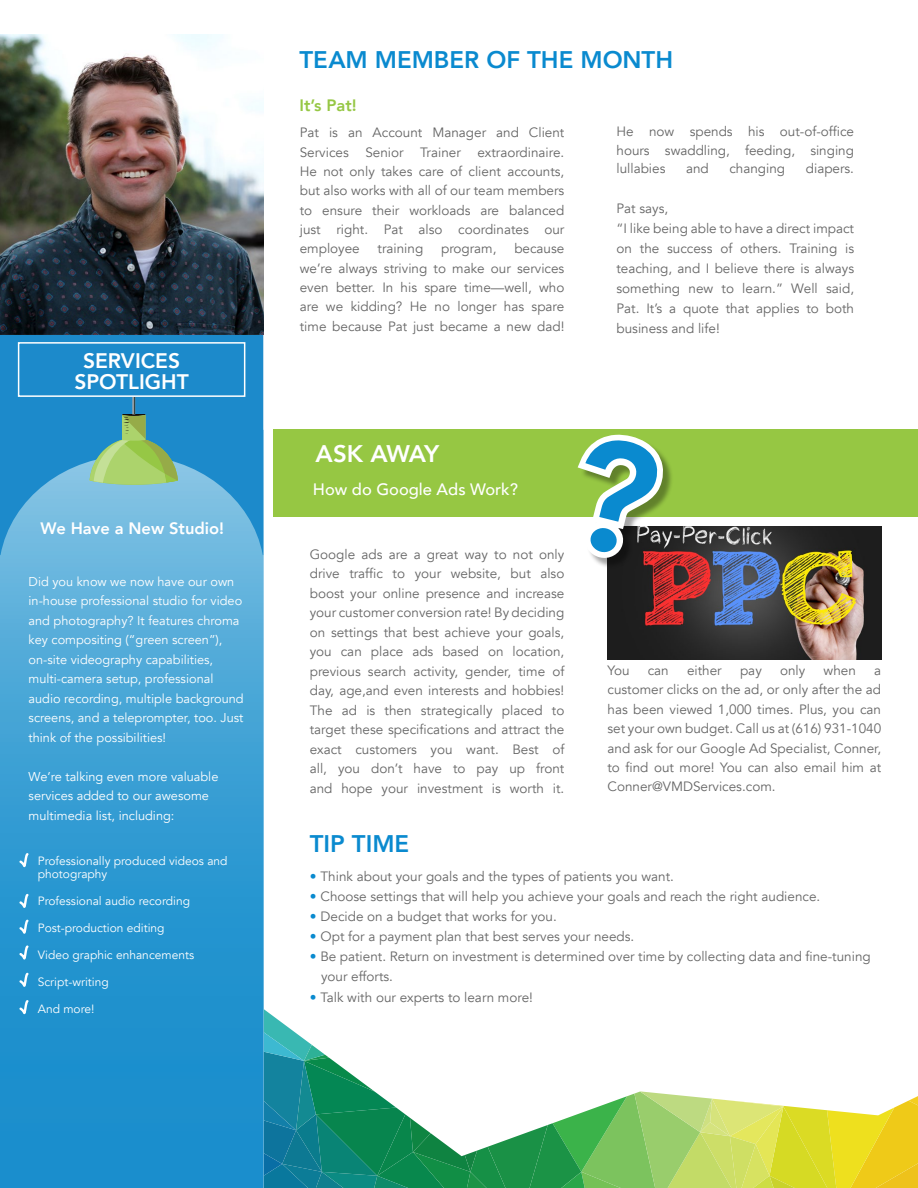
<style>
.page{position:relative;width:918px;height:1188px;background:#fff}
.page>*{position:absolute;margin:0;border:0;box-sizing:border-box;transform-origin:0 0}
.t1{font:800 24px "Avenir";color:#0a8acf}
.t2{font:800 24px "Avenir";letter-spacing:-.045em;color:#fff}
.t3{font:800 21px/21px "Avenir";letter-spacing:-.005em;color:#fff;text-align:center}
.t4{font:500 16.5px "Avenir";color:#fff}
.t5{font:800 16.5px "Avenir";color:#fff}
.t6{font:800 16.5px "Avenir";color:#96c745}
.t7{font:13.5px/19.5px "Avenir";color:#666;text-align:justify}
.t8{font:12.75px/19.5px "Avenir";color:#fff}
.t9{font:12px/13.5px "Avenir";color:#fff}
.s1{font-weight:800;color:#0a8acf}
</style>
<div class="page">
<svg style="left:0;top:430px;width:264px;height:758px;background:#349bd2"></svg>
<svg style="left:0;top:335px;width:263px;height:220px;background:#3d9cd3"></svg>
<svg style="left:264px;top:1009px;width:654px;height:179px"></svg>
<div style="left:274px;top:429px;width:644px;height:88px;background:#96c743"></div>
<svg style="left:18px;top:852px;width:12px;height:19px"></svg>
<svg style="left:18px;top:893px;width:12px;height:19px"></svg>
<svg style="left:18px;top:918px;width:12px;height:20px"></svg>
<svg style="left:90px;top:397px;width:88px;height:88px;background:#61a998"></svg>
<div style="left:18px;top:342px;width:227px;height:55px;border:2px solid #fff"></div>
<svg style="left:18px;top:944px;width:12px;height:19px"></svg>
<svg style="left:18px;top:972px;width:12px;height:19px"></svg>
<img style="left:607px;top:527px;width:274px;height:133px">
<div style="left:580px;top:436px;width:94px;height:133px;background:#000;opacity:.35"></div>
<svg style="left:577px;top:434px;width:95px;height:134px"></svg>
<img style="left:0;top:34px;width:263px;height:301px">
<svg style="left:18px;top:999px;width:12px;height:19px"></svg>
<h2 class="t3" style="left:74px;top:350px;width:116px">SERVICES<br>SPOTLIGHT</h2>
<p class="t5" style="left:41px;top:515px;width:185px">We Have a New Studio!</p>
<p class="t8" style="left:29px;top:572px;width:217px">Did you know we now have our own in-house professional studio for video and photography? It features chroma key compositing (“green screen”), on-site videography capabilities, multi-camera setup, professional audio recording, multiple background screens, and a teleprompter, too. Just think of the possibilities!</p>
<p class="t8" style="left:29px;top:767px;width:191px">We’re talking even more valuable services added to our awesome multimedia list, including:</p>
<p class="t9" style="left:38px;top:854px;width:191px">Professionally produced videos and photography</p>
<p class="t9" style="left:38px;top:895px;width:154px">Professional audio recording</p>
<p class="t9" style="left:38px;top:922px;width:128px">Post-production editing</p>
<p class="t9" style="left:38px;top:949px;width:158px">Video graphic enhancements</p>
<p class="t9" style="left:38px;top:976px;width:73px">Script-writing</p>
<p class="t9" style="left:38px;top:1003px;width:58px">And more!</p>
<h1 class="t1" style="left:300px;top:41px;width:375px">TEAM MEMBER OF THE MONTH</h1>
<p class="t6" style="left:300px;top:92px;width:59px">It’s Pat!</p>
<p class="t7" style="left:300px;top:123px;width:266px">Pat is an Account Manager and Client Services Senior Trainer extraordinaire.<br>He not only takes care of client accounts, but also works with all of our team members to ensure their workloads are balanced just right. Pat also coordinates our employee</p>
<p class="t7" style="left:300px;top:239px;width:266px;text-indent:215px">because we’re always striving to make our services even better. In his spare time—well, who are we kidding? He no longer has spare time because Pat just became a new dad!</p>
<p class="t7" style="left:378px;top:239px;width:47px">training</p>
<p class="t7" style="left:441px;top:239px;width:57px">program,</p>
<p class="t7" style="left:616px;top:123px;width:239px;line-height:18.5px">He now spends his out-of-office hours swaddling, feeding, singing lullabies</p>
<p class="t7" style="left:686px;top:159px;width:24px">and</p>
<p class="t7" style="left:729px;top:159px;width:57px">changing</p>
<p class="t7" style="left:806px;top:159px;width:50px">diapers.</p>
<p class="t7" style="left:616px;top:199px;width:239px;line-height:20px;text-align:left">Pat says,<br>“I like being able to have a direct impact on the success of others. Training is teaching, and I believe there is always something new to learn.” Well said,<br>Pat. It’s a quote that applies to both business and life!</p>
<h1 class="t2" style="left:316px;top:435px;width:125px">ASK AWAY</h1>
<p class="t4" style="left:313px;top:475px;width:207px">How do Google Ads Work?</p>
<p class="t7" style="left:310px;top:544px;width:256px">Google ads are a great way to not only drive traffic to your website, but also boost your online presence and increase your customer conversion rate! By deciding on settings that best achieve your goals, you can place ads based on location, previous search activity, gender, time of day, age,and even interests and hobbies!<br>The ad is then strategically placed to target these specifications and attract the exact customers you want. Best of all, you don’t have to pay up front and hope your investment is worth it.</p>
<h1 class="t1" style="left:310px;top:825px;width:101px">TIP TIME</h1>
<p class="t7" style="left:607px;top:660px;width:24px">You</p>
<p class="t7" style="left:648px;top:660px;width:23px">can</p>
<p class="t7" style="left:687px;top:660px;width:36px">either</p>
<p class="t7" style="left:740px;top:660px;width:23px">pay</p>
<p class="t7" style="left:780px;top:660px;width:27px">only</p>
<p class="t7" style="left:824px;top:660px;width:34px">when</p>
<p class="t7" style="left:607px;top:660px;width:275px;text-indent:267px">a customer clicks on the ad, or only after the ad has been viewed 1,000 times. Plus, you can set your own budget. Call us at (616) 931-1040 and ask for our Google Ad Specialist, Conner, to find out more! You can also email him at Conner@VMDServices.com.</p>
<p class="t7" style="left:310px;top:866px;width:366px"><span class="s1">•</span> Think about your goals and the types of patients you want.</p>
<p class="t7" style="left:310px;top:887px;width:512px"><span class="s1">•</span> Choose settings that will help you achieve your goals and reach the right audience.</p>
<p class="t7" style="left:310px;top:907px;width:249px"><span class="s1">•</span> Decide on a budget that works for you.</p>
<p class="t7" style="left:310px;top:927px;width:326px"><span class="s1">•</span> Opt for a payment plan that best serves your needs.</p>
<p class="t7" style="left:321px;top:947px;width:551px;line-height:20.1px;text-indent:-11px"><span class="s1">•</span> Be patient. Return on investment is determined over time by collecting data and fine-tuning your efforts.</p>
<p class="t7" style="left:310px;top:987px;width:225px"><span class="s1">•</span> Talk with our experts to learn more!</p>
</div>
